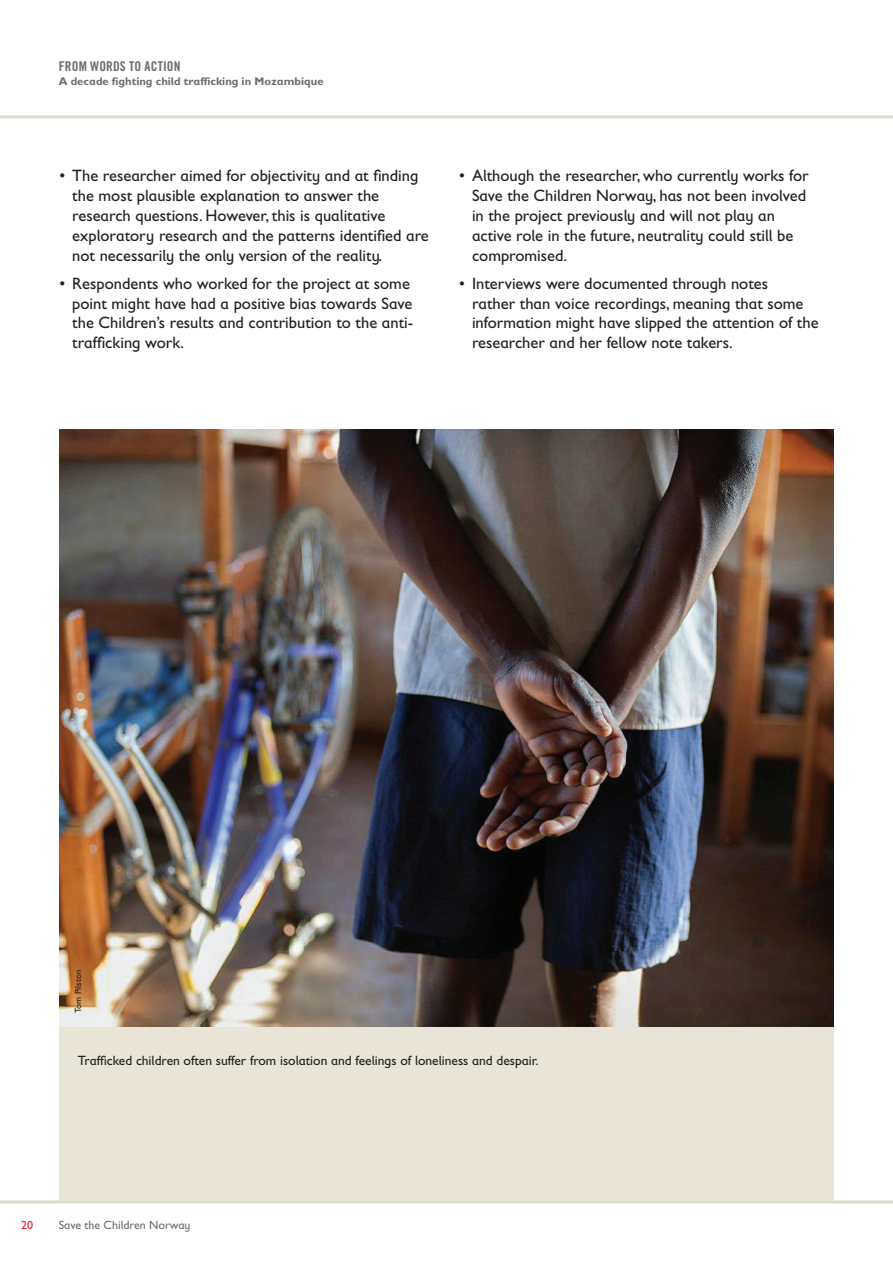
<style>
.page{position:relative;width:893px;height:1263px;background:#fff}
.page>*{position:absolute;margin:0;border:0;box-sizing:border-box;transform-origin:0 0}
.t1{font:16.5px/19.8px "Gill Sans Infant Std";color:#231f20}
.Photo_captions{font:13.5px "Gill Sans Infant Std";color:#231f20}
.t2{font:13.5px "Trade Gothic LT Std Bd Cn 20";letter-spacing:.01em;color:#6c6d70}
.t3{font:12px "Gill Sans Infant Std";color:#6c6d70}
.t4{font:12px "Gill Sans Infant Std";color:#ee1d23}
.t5{font:700 11.25px "Gill Sans Infant Std";color:#6c6d70}
.Photo_credits{font:9px "Gill Sans Infant Std";color:#231f20}
</style>
<div class="page">
<hr style="left:0;top:115px;width:893px;height:3px;background:#e0dccb">
<hr style="left:0;top:1200px;width:893px;height:3px;background:#e0dccb">
<div style="left:60px;top:1026px;width:774px;height:174px;background:#e8e5d8"></div>
<img style="left:60px;top:430px;width:773px;height:596px">
<p class="t2" style="left:59px;top:58px;width:123px">FROM WORDS TO ACTION</p>
<p class="t5" style="left:59px;top:75px;width:266px">A decade fighting child trafficking in Mozambique</p>
<p class="t1" style="left:72px;top:166px;width:358px;text-indent:-13px">• The researcher aimed for objectivity and at finding the most plausible explanation to answer the research questions. However, this is qualitative exploratory research and the patterns identified are not necessarily the only version of the reality.</p>
<p class="t1" style="left:72px;top:273px;width:342px;text-indent:-13px">• Respondents who worked for the project at some point might have had a positive bias towards Save the Children’s results and contribution to the anti&shy;trafficking work.</p>
<p class="t1" style="left:472px;top:166px;width:338px;text-indent:-13px">• Although the researcher, who currently works for Save the Children Norway, has not been involved in the project previously and will not play an active role in the future, neutrality could still be compromised.</p>
<p class="t1" style="left:472px;top:273px;width:348px;text-indent:-13px">• Interviews were documented through notes<br>rather than voice recordings, meaning that some information might have slipped the attention of the researcher and her fellow note takers.</p>
<p class="Photo_credits" style="left:73px;top:1013px;width:45px;rotate:-90deg">Tom Pilston</p>
<p class="Photo_captions" style="left:78px;top:1053px;width:462px">Trafficked children often suffer from isolation and feelings of loneliness and despair.</p>
<p class="t4" style="left:21px;top:1218px;width:13px">20</p>
<p class="t3" style="left:59px;top:1218px;width:133px">Save the Children Norway</p>
</div>
